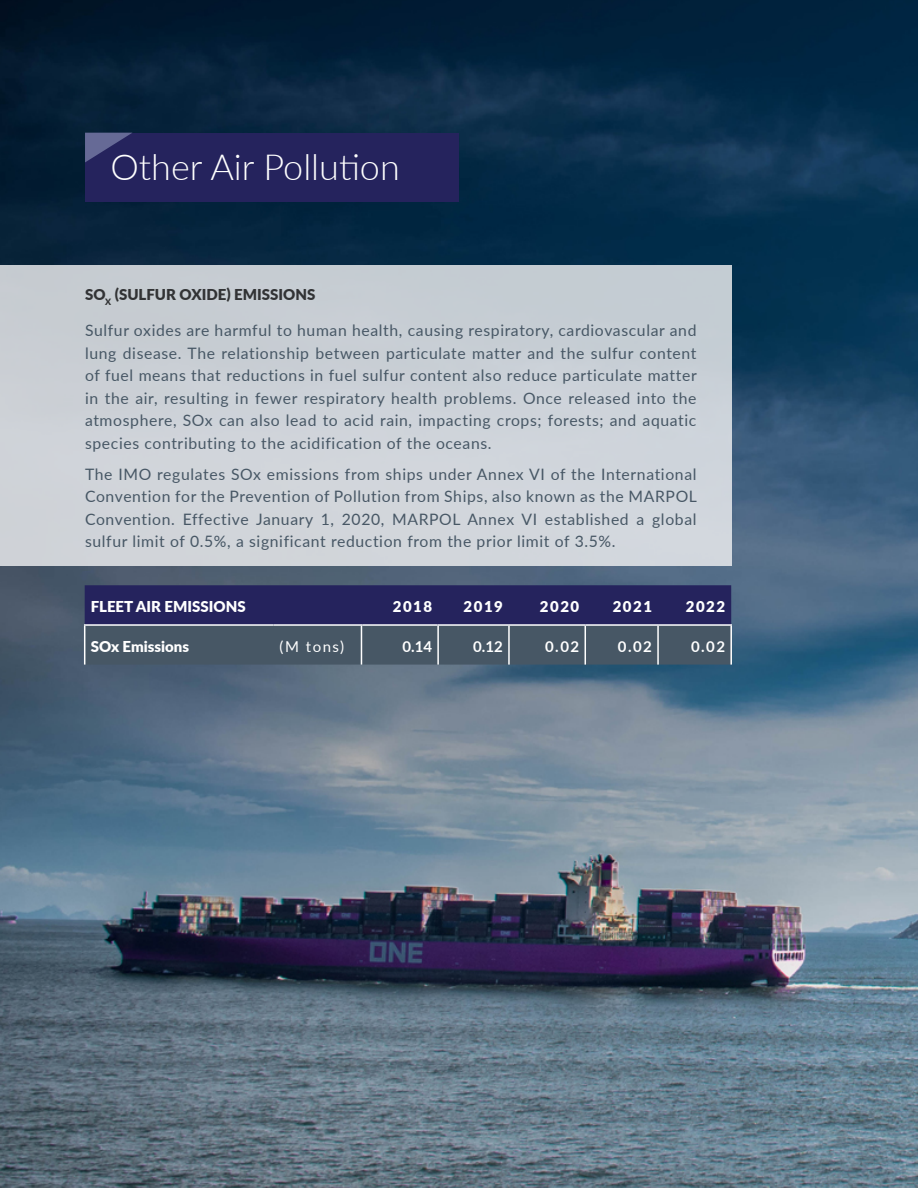
<style>
.page{position:relative;width:918px;height:1188px;background:#fff}
.page>*{position:absolute;margin:0;border:0;box-sizing:border-box;transform-origin:0 0}
.t1{font:300 36px "Lato";color:#fff}
.t2{font:15.75px/22.5px "Lato";letter-spacing:.04em;color:#475765;text-align:justify}
.t3{font:900 15px "Lato";color:#fff}
.t4{font:900 15px "Lato";color:#323335}
.t5{font:700 15px "Lato";letter-spacing:.1em;color:#fff}
.t6{font:15px "Lato";color:#fff}
</style>
<div class="page">
<img style="left:0;top:0;width:918px;height:1188px">
<div style="left:0;top:265px;width:732px;height:301px;background:#cdd2d8"></div>
<div style="left:85px;top:133px;width:374px;height:68px;background:#25235d"></div>
<svg style="left:85px;top:133px;width:47px;height:29px"></svg>
<svg style="left:85px;top:585px;width:646px;height:80px;background:#363d61"></svg>
<hr style="left:362px;top:624px;width:75px;height:2px;background:#fff">
<hr style="left:437px;top:624px;width:72px;height:2px;background:#fff">
<hr style="left:437px;top:626px;width:2px;height:39px;background:#fff">
<hr style="left:509px;top:624px;width:76px;height:2px;background:#fff">
<hr style="left:508px;top:626px;width:2px;height:39px;background:#fff">
<hr style="left:585px;top:624px;width:73px;height:2px;background:#fff">
<hr style="left:585px;top:626px;width:1px;height:39px;background:#fff">
<hr style="left:658px;top:624px;width:74px;height:2px;background:#fff">
<hr style="left:657px;top:626px;width:2px;height:39px;background:#fff">
<hr style="left:730px;top:626px;width:2px;height:39px;background:#fff">
<hr style="left:84px;top:624px;width:190px;height:2px;background:#fff">
<hr style="left:84px;top:626px;width:1px;height:39px;background:#fff">
<hr style="left:274px;top:624px;width:88px;height:2px;background:#fff">
<hr style="left:361px;top:626px;width:1px;height:39px;background:#fff">
<h1 class="t1" style="left:111px;top:142px;width:291px">Other Air Pollution</h1>
<p class="t4" style="left:85px;top:283px;width:232px">SO<sub>X</sub> (SULFUR OXIDE) EMISSIONS</p>
<p class="t2" style="left:85px;top:318px;width:613px">Sulfur oxides are harmful to human health, causing respiratory, cardiovascular and lung disease. The relationship between particulate matter and the sulfur content of fuel means that reductions in fuel sulfur content also reduce particulate matter in the air, resulting in fewer respiratory health problems. Once released into the atmosphere, SOx can also lead to acid rain, impacting crops; forests; and aquatic species contributing to the acidification of the oceans.</p>
<p class="t2" style="left:85px;top:462px;width:613px">The IMO regulates SOx emissions from ships under Annex VI of the International Convention for the Prevention of Pollution from Ships, also known as the MARPOL Convention. Effective January 1, 2020, MARPOL Annex VI established a global sulfur limit of 0.5%, a significant reduction from the prior limit of 3.5%.</p>
<p class="t3" style="left:91px;top:596px;width:156px">FLEET AIR EMISSIONS</p>
<p class="t3" style="left:393px;top:596px;width:41px">2018</p>
<p class="t3" style="left:464px;top:596px;width:41px">2019</p>
<p class="t3" style="left:540px;top:596px;width:41px">2020</p>
<p class="t3" style="left:613px;top:596px;width:41px">2021</p>
<p class="t3" style="left:686px;top:596px;width:41px">2022</p>
<p class="t3" style="left:91px;top:635px;width:100px">SOx Emissions</p>
<p class="t6" style="left:280px;top:636px;width:66px">(M tons)</p>
<p class="t5" style="left:402px;top:636px;width:31px">0.14</p>
<p class="t5" style="left:473px;top:636px;width:31px">0.12</p>
<p class="t5" style="left:545px;top:636px;width:36px">0.02</p>
<p class="t5" style="left:618px;top:636px;width:36px">0.02</p>
<p class="t5" style="left:691px;top:636px;width:36px">0.02</p>
</div>
